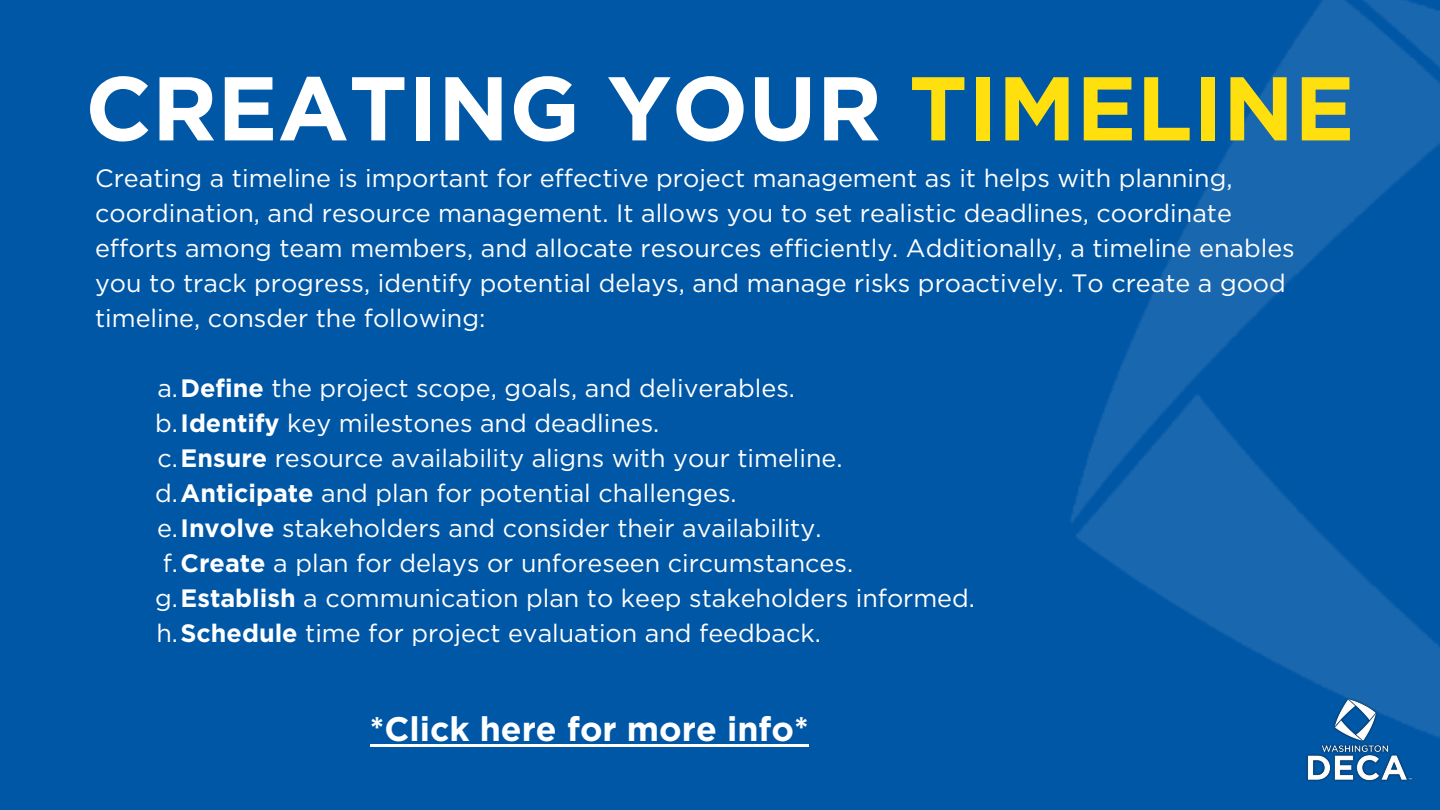
<style>
.page{position:relative;width:1440px;height:810px;background:#0057a6}
.page>*{position:absolute;margin:0;border:0;box-sizing:border-box;transform-origin:0 0}
.t1{font:700 90.3px "Gotham";color:#fff}
.t2{font:700 34px "Gotham";color:#fff}
.t3{font:25.1px/35px "Gotham";color:#fff}
.s1{color:#ffe00e}
.s2{font-weight:700}
</style>
<div class="page">
<img style="left:1071px;top:0;width:369px;height:782px">
<hr style="left:370px;top:744px;width:439px;height:3px;background:#fff">
<img style="left:1306px;top:699px;width:106px;height:82px">
<h1 class="t1" style="left:85px;top:54px;width:1271px">CREATING YOUR <span class="s1">TIMELINE</span></h1>
<p class="t3" style="left:95px;top:160px;width:1201px">Creating a timeline is important for effective project management as it helps with planning, coordination, and resource management. It allows you to set realistic deadlines, coordinate efforts among team members, and allocate resources efficiently. Additionally, a timeline enables you to track progress, identify potential delays, and manage risks proactively. To create a good timeline, consder the following:</p>
<p class="t3" style="left:155px;top:370px;width:821px">a.<span class="s2">Define</span> the project scope, goals, and deliverables.<br>b.<span class="s2">Identify</span> key milestones and deadlines.<br>c.<span class="s2">Ensure</span> resource availability aligns with your timeline. d.<span class="s2">Anticipate</span> and plan for potential challenges.<br>e.<span class="s2">Involve</span> stakeholders and consider their availability.<br>f.<span class="s2">Create</span> a plan for delays or unforeseen circumstances. g.<span class="s2">Establish</span> a communication plan to keep stakeholders informed. h.<span class="s2">Schedule</span> time for project evaluation and feedback.</p>
<h2 class="t2" style="left:370px;top:709px;width:440px">*Click here for more info*</h2>
</div>
